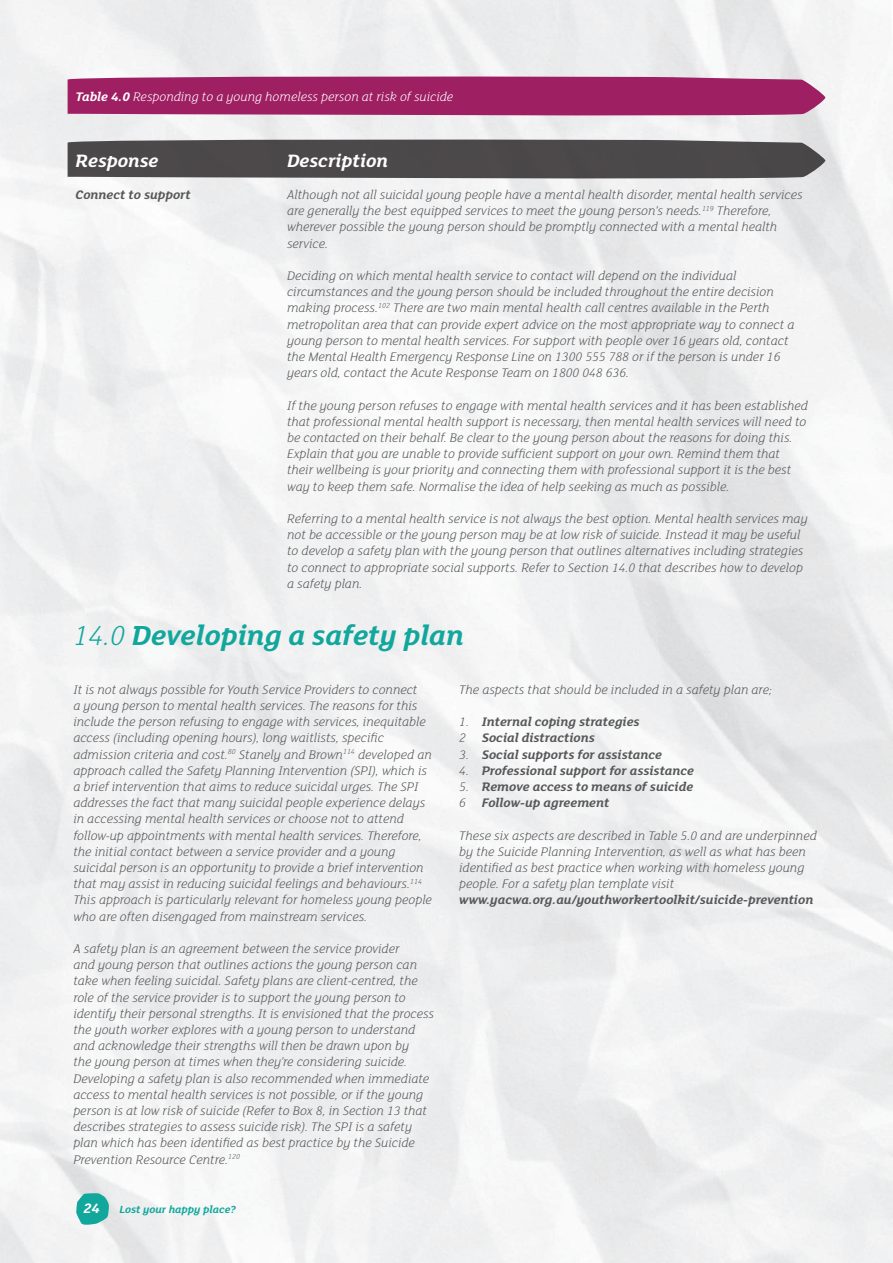
<style>
.page{position:relative;width:893px;height:1263px;background:#fff}
.page>*{position:absolute;margin:0;border:0;box-sizing:border-box;transform-origin:0 0}
.t1{font:italic 700 30px "FS Lola";color:#12a79d}
.t2{font:italic 700 19.5px "FS Lola";color:#fff}
.t3{font:italic 700 15px "FS Lola";color:#fff}
.t4{font:italic 300 13.5px/16.2px "FS Lola";color:#57585a}
.t5{font:italic 700 13.5px "FS Lola";color:#57585a}
.t6{font:italic 300 13.5px "FS Lola";color:#fff}
.t7{font:italic 700 11.25px "FS Lola";color:#12a79d}
.s1{font-weight:700}
.s2{font-weight:300}
</style>
<div class="page">
<svg style="left:68px;top:138px;width:757px;height:42px;background:#5e5b5c"></svg>
<svg style="left:68px;top:75px;width:757px;height:42px;background:#a73772"></svg>
<svg style="left:76px;top:1193px;width:33px;height:32px"></svg>
<p class="t6" style="left:76px;top:88px;width:379px"><span class="s1">Table 4.0</span> Responding to a young homeless person at risk of suicide</p>
<p class="t2" style="left:76px;top:147px;width:84px">Response</p>
<p class="t2" style="left:287px;top:147px;width:102px">Description</p>
<p class="t5" style="left:76px;top:185px;width:117px">Connect to support</p>
<p class="t4" style="left:287px;top:186px;width:517px">Although not all suicidal young people have a mental health disorder, mental health services are generally the best equipped services to meet the young person’s needs.<sup>119</sup> Therefore, wherever possible the young person should be promptly connected with a mental health service.</p>
<p class="t4" style="left:287px;top:267px;width:509px">Deciding on which mental health service to contact will depend on the individual circumstances and the young person should be included throughout the entire decision making process.<sup>102</sup> There are two main mental health call centres available in the Perth metropolitan area that can provide expert advice on the most appropriate way to connect a young person to mental health services. For support with people over 16 years old, contact the Mental Health Emergency Response Line on 1300 555 788 or if the person is under 16 years old, contact the Acute Response Team on 1800 048 636.</p>
<p class="t4" style="left:287px;top:397px;width:522px">If the young person refuses to engage with mental health services and it has been established that professional mental health support is necessary, then mental health services will need to be contacted on their behalf. Be clear to the young person about the reasons for doing this.<br>Explain that you are unable to provide sufficient support on your own. Remind them that their wellbeing is your priority and connecting them with professional support it is the best way to keep them safe. Normalise the idea of help seeking as much as possible.</p>
<p class="t4" style="left:287px;top:510px;width:522px">Referring to a mental health service is not always the best option. Mental health services may not be accessible or the young person may be at low risk of suicide. Instead it may be useful to develop a safety plan with the young person that outlines alternatives including strategies to connect to appropriate social supports. Refer to Section 14.0 that describes how to develop a safety plan.</p>
<p class="t1" style="left:73px;top:615px;width:392px"><span class="s2">14.0</span> Developing a safety plan</p>
<p class="t4" style="left:73px;top:681px;width:360px">It is not always possible for Youth Service Providers to connect<br>a young person to mental health services. The reasons for this include the person refusing to engage with services, inequitable access (including opening hours), long waitlists, specific admission criteria and cost.<sup>80</sup> Stanely and Brown<sup>114</sup> developed an approach called the Safety Planning Intervention (SPI), which is a brief intervention that aims to reduce suicidal urges. The SPI addresses the fact that many suicidal people experience delays in accessing mental health services or choose not to attend follow-up appointments with mental health services. Therefore, the initial contact between a service provider and a young suicidal person is an opportunity to provide a brief intervention that may assist in reducing suicidal feelings and behaviours.<sup>114<br></sup>This approach is particularly relevant for homeless young people who are often disengaged from mainstream services.</p>
<p class="t4" style="left:73px;top:940px;width:362px">A safety plan is an agreement between the service provider<br>and young person that outlines actions the young person can take when feeling suicidal. Safety plans are client-centred, the role of the service provider is to support the young person to identify their personal strengths. It is envisioned that the process the youth worker explores with a young person to understand and acknowledge their strengths will then be drawn upon by<br>the young person at times when they’re considering suicide.<br>Developing a safety plan is also recommended when immediate access to mental health services is not possible, or if the young person is at low risk of suicide (Refer to Box 8, in Section 13 that describes strategies to assess suicide risk). The SPI is a safety plan which has been identified as best practice by the Suicide Prevention Resource Centre.<sup>120</sup></p>
<p class="t3" style="left:83px;top:1198px;width:18px">24</p>
<p class="t7" style="left:120px;top:1202px;width:118px">Lost your happy place?</p>
<p class="t4" style="left:459px;top:681px;width:314px">The aspects that should be included in a safety plan are;</p>
<p class="t5" style="left:459px;top:712px;width:182px"><span class="s2">1.</span> Internal coping strategies</p>
<p class="t5" style="left:459px;top:729px;width:137px"><span class="s2">2</span> Social distractions</p>
<p class="t5" style="left:459px;top:745px;width:204px"><span class="s2">3.</span> Social supports for assistance</p>
<p class="t5" style="left:459px;top:761px;width:236px"><span class="s2">4.</span> Professional support for assistance</p>
<p class="t5" style="left:459px;top:777px;width:236px"><span class="s2">5.</span> Remove access to means of suicide</p>
<p class="t5" style="left:459px;top:793px;width:152px"><span class="s2">6</span> Follow-up agreement</p>
<p class="t4" style="left:459px;top:826px;width:359px">These six aspects are described in Table 5.0 and are underpinned by the Suicide Planning Intervention, as well as what has been identified as best practice when working with homeless young people. For a safety plan template visit</p>
<p class="t5" style="left:459px;top:891px;width:356px">www.yacwa.org.au/youthworkertoolkit/suicide-prevention</p>
</div>
